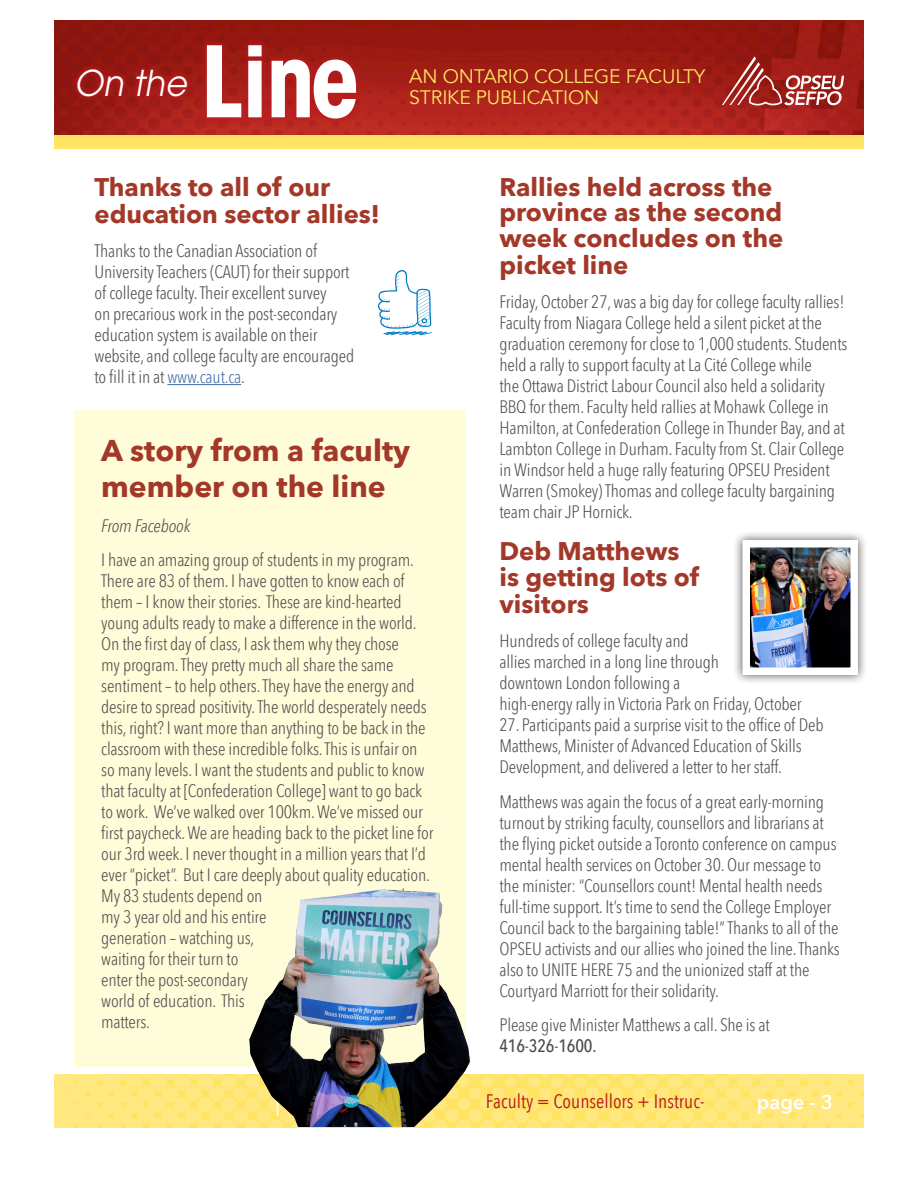
<style>
.page{position:relative;width:918px;height:1188px;background:#fff}
.page>*{position:absolute;margin:0;border:0;box-sizing:border-box;transform-origin:0 0}
.t1{font:700 condensed 99.6px "Avant Garde";color:#fff}
.t2{font:italic 35.4px "Avant Garde";color:#fff;scale:.93 1}
.Subhead_span{font:700 30px/36px "Avenir Next LT Pro";color:#a33828}
.Subhead_span-2{font:700 25.5px/26px "Avenir Next LT Pro";color:#a33828}
.t3{font:600 19.95px "Avenir Next";color:#fff}
.t4{font:19.5px/21px "Avenir";letter-spacing:-.01em;color:#ffe362}
.t5{font:19.5px "Avenir Next Condensed";color:#b81a1f}
.body_copy_span_colum{font:300 condensed 18px/21px "Avenir Next LT Pro";letter-spacing:-.01em;color:#4b4c4d}
.body_copy_span_colum-2{font:italic 300 condensed 18px "Avenir Next LT Pro";letter-spacing:-.01em;color:#4b4c4d}
.s1{color:#436da8}
.s2{font-weight:500}
</style>
<div class="page">
<img style="left:54px;top:20px;width:810px;height:115px">
<svg style="left:722px;top:56px;width:122px;height:52px;background:#af4640"></svg>
<div style="left:71px;top:62px;width:123px;height:41px;background:#b81a1f;opacity:.75"></div>
<div style="left:198px;top:36px;width:166px;height:91px;background:#b81a1f;opacity:.75"></div>
<div style="left:54px;top:135px;width:810px;height:13px;background:#ffe362"></div>
<img style="left:54px;top:1074px;width:810px;height:54px">
<div style="left:74px;top:410px;width:392px;height:656px;background:#fffcd9"></div>
<hr style="left:167px;top:384px;width:74px;height:1px;background:#436da8">
<svg style="left:378px;top:270px;width:54px;height:65px"></svg>
<img style="left:243px;top:889px;width:243px;height:237px">
<div style="left:733px;top:530px;width:135px;height:155px;background:#231f20;opacity:.75"></div>
<img style="left:751px;top:549px;width:98px;height:117px">
<div style="left:742px;top:540px;width:116px;height:135px;border:8px solid #fff"></div>
<h2 class="t2" style="left:74px;top:62px;width:122px">On the</h2>
<h1 class="t1" style="left:200px;top:18px;width:162px">Line</h1>
<p class="t4" style="left:409px;top:66px;width:297px">AN ONTARIO COLLEGE FACULTY<br>STRIKE PUBLICATION</p>
<p class="Subhead_span-2" style="left:94px;top:173px;width:287px;line-height:27px">Thanks to all of our education sector allies!</p>
<p class="body_copy_span_colum" style="left:94px;top:240px;width:261px">Thanks to the Canadian Association of University Teachers (CAUT) for their support of college faculty. Their excellent survey<br>on precarious work in the post-secondary education system is available on their website, and college faculty are encouraged to fill it in at <span class="s1">www.caut.ca</span>.</p>
<p class="Subhead_span" style="left:101px;top:433px;width:310px">A story from a faculty member on the line</p>
<p class="body_copy_span_colum-2" style="left:101px;top:515px;width:91px">From Facebook</p>
<p class="body_copy_span_colum" style="left:101px;top:549px;width:334px">I have an amazing group of students in my program.<br>There are 83 of them. I have gotten to know each of them – I know their stories. These are kind-hearted young adults ready to make a difference in the world.<br>On the first day of class, I ask them why they chose<br>my program. They pretty much all share the same sentiment – to help others. They have the energy and desire to spread positivity. The world desperately needs this, right? I want more than anything to be back in the classroom with these incredible folks. This is unfair on so many levels. I want the students and public to know that faculty at [Confederation College] want to go back to work. We’ve walked over 100km. We’ve missed our first paycheck. We are heading back to the picket line for our 3rd week. I never thought in a million years that I’d ever “picket”. But I care deeply about quality education.<br>My 83 students depend on<br>my 3 year old and his entire<br>generation – watching us,<br>waiting for their turn to<br>enter the post-secondary<br>world of education. This<br>matters.</p>
<p class="Subhead_span-2" style="left:500px;top:174px;width:285px">Rallies held across the province as the second week concludes on the picket line</p>
<p class="body_copy_span_colum" style="left:500px;top:291px;width:350px">Friday, October 27, was a big day for college faculty rallies!<br>Faculty from Niagara College held a silent picket at the graduation ceremony for close to 1,000 students. Students held a rally to support faculty at La Cité College while<br>the Ottawa District Labour Council also held a solidarity BBQ for them. Faculty held rallies at Mohawk College in Hamilton, at Confederation College in Thunder Bay, and at Lambton College in Durham. Faculty from St. Clair College in Windsor held a huge rally featuring OPSEU President Warren (Smokey) Thomas and college faculty bargaining team chair JP Hornick.</p>
<p class="Subhead_span-2" style="left:500px;top:538px;width:201px">Deb Matthews is getting lots of visitors</p>
<p class="body_copy_span_colum" style="left:500px;top:630px;width:304px">Hundreds of college faculty and<br>allies marched in a long line through<br>downtown London following a<br>high-energy rally in Victoria Park on Friday, October</p>
<p class="body_copy_span_colum" style="left:500px;top:714px;width:326px">27. Participants paid a surprise visit to the office of Deb<br>Matthews, Minister of Advanced Education of Skills<br>Development, and delivered a letter to her staff.</p>
<p class="body_copy_span_colum" style="left:500px;top:791px;width:342px">Matthews was again the focus of a great early-morning turnout by striking faculty, counsellors and librarians at the flying picket outside a Toronto conference on campus mental health services on October 30. Our message to the minister: “Counsellors count! Mental health needs full-time support. It’s time to send the College Employer Council back to the bargaining table!” Thanks to all of the OPSEU activists and our allies who joined the line. Thanks also to UNITE HERE 75 and the unionized staff at the Courtyard Marriott for their solidarity.</p>
<p class="body_copy_span_colum" style="left:500px;top:1014px;width:272px">Please give Minister Matthews a call. She is at<br><span class="s2">416-326-1600.</span></p>
<p class="t5" style="left:486px;top:1084px;width:220px">Faculty = Counsellors + Instruc-</p>
<p class="t3" style="left:757px;top:1085px;width:78px">page - 3</p>
</div>
